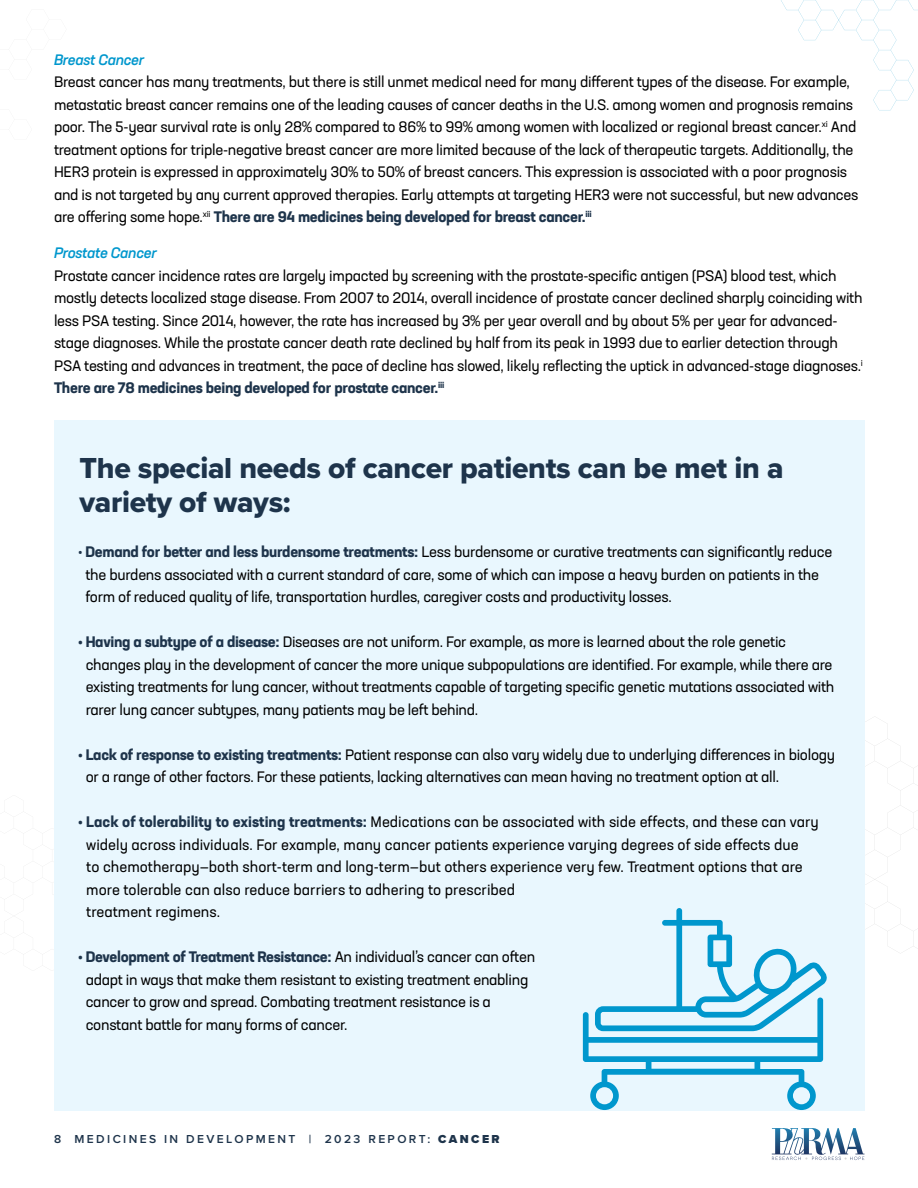
<style>
.page{position:relative;width:918px;height:1188px;background:#fff}
.page>*{position:absolute;margin:0;border:0;box-sizing:border-box;transform-origin:0 0}
.t1{font:30px/34.5px "Proxima Nova Extrabld";letter-spacing:-.01em;color:#1e344b}
.t2{font:15px/22.5px "Neusa Next Std";letter-spacing:-.02em;color:#000}
.t3{font:15px/22.5px "Neusa Next Std";color:#000}
.t4{font:italic 500 15px "Neusa Next Std";letter-spacing:-.02em;color:#0097cd}
.t5{font:600 12px "Proxima Nova";letter-spacing:.2em;color:#1e344b}
.s1{font-weight:700;color:#1e344b}
.s2{color:#1e344b}
.s3{font-weight:900}
</style>
<div class="page">
<svg style="left:781px;top:0;width:137px;height:110px"></svg>
<svg style="left:772px;top:1128px;width:92px;height:32px"></svg>
<div style="left:54px;top:420px;width:810px;height:691px;background:#e9f7fe"></div>
<svg style="left:583px;top:716px;width:335px;height:394px"></svg>
<p class="t4" style="left:54px;top:50px;width:92px">Breast Cancer</p>
<p class="t2" style="left:54px;top:70px;width:806px">Breast cancer has many treatments, but there is still unmet medical need for many different types of the disease. For example, metastatic breast cancer remains one of the leading causes of cancer deaths in the U.S. among women and prognosis remains poor. The 5-year survival rate is only 28% compared to 86% to 99% among women with localized or regional breast cancer.<sup>xi</sup> And treatment options for triple-negative breast cancer are more limited because of the lack of therapeutic targets. Additionally, the HER3 protein is expressed in approximately 30% to 50% of breast cancers. This expression is associated with a poor prognosis and is not targeted by any current approved therapies. Early attempts at targeting HER3 were not successful, but new advances are offering some hope.<sup>xii</sup> <span class="s1">There are 94 medicines being developed for breast cancer.</span><sup>iii</sup></p>
<p class="t4" style="left:54px;top:243px;width:104px">Prostate Cancer</p>
<p class="t2" style="left:54px;top:264px;width:810px">Prostate cancer incidence rates are largely impacted by screening with the prostate-specific antigen (PSA) blood test, which mostly detects localized stage disease. From 2007 to 2014, overall incidence of prostate cancer declined sharply coinciding with less PSA testing. Since 2014, however, the rate has increased by 3% per year overall and by about 5% per year for advanced&shy;stage diagnoses. While the prostate cancer death rate declined by half from its peak in 1993 due to earlier detection through PSA testing and advances in treatment, the pace of decline has slowed, likely reflecting the uptick in advanced-stage diagnoses.<sup>i </sup><span class="s1">There are 78 medicines being developed for prostate cancer.</span><sup>iii</sup></p>
<h1 class="t1" style="left:80px;top:450px;width:706px">The special needs of cancer patients can be met in a variety of ways:</h1>
<p class="t2" style="left:86px;top:540px;width:748px;text-indent:-8px"><span class="s2">•</span> <span class="s1">Demand for better and less burdensome treatments:</span> Less burdensome or curative treatments can significantly reduce the burdens associated with a current standard of care, some of which can impose a heavy burden on patients in the form of reduced quality of life, transportation hurdles, caregiver costs and productivity losses.</p>
<p class="t2" style="left:86px;top:630px;width:750px;text-indent:-8px"><span class="s1">• Having a subtype of a disease:</span> Diseases are not uniform. For example, as more is learned about the role genetic changes play in the development of cancer the more unique subpopulations are identified. For example, while there are existing treatments for lung cancer, without treatments capable of targeting specific genetic mutations associated with rarer lung cancer subtypes, many patients may be left behind.</p>
<p class="t2" style="left:86px;top:743px;width:751px;text-indent:-8px"><span class="s1">• Lack of response to existing treatments:</span> Patient response can also vary widely due to underlying differences in biology or a range of other factors. For these patients, lacking alternatives can mean having no treatment option at all.</p>
<p class="t3" style="left:86px;top:810px;width:734px;text-indent:-8px"><span class="s1">• Lack of tolerability to existing treatments:</span> Medications can be associated with side effects, and these can vary widely across individuals. For example, many cancer patients experience varying degrees of side effects due<br>to chemotherapy—both short-term and long-term—but others experience very few. Treatment options that are more tolerable can also reduce barriers to adhering to prescribed<br>treatment regimens.</p>
<p class="t2" style="left:86px;top:945px;width:451px;text-indent:-8px"><span class="s1">• Development of Treatment Resistance:</span> An individual’s cancer can often adapt in ways that make them resistant to existing treatment enabling cancer to grow and spread. Combating treatment resistance is a constant battle for many forms of cancer.</p>
<p class="t5" style="left:54px;top:1130px;width:447px">8 MEDICINES IN DEVELOPMENT | 2023 REPORT: <span class="s3">CANCER</span></p>
</div>
